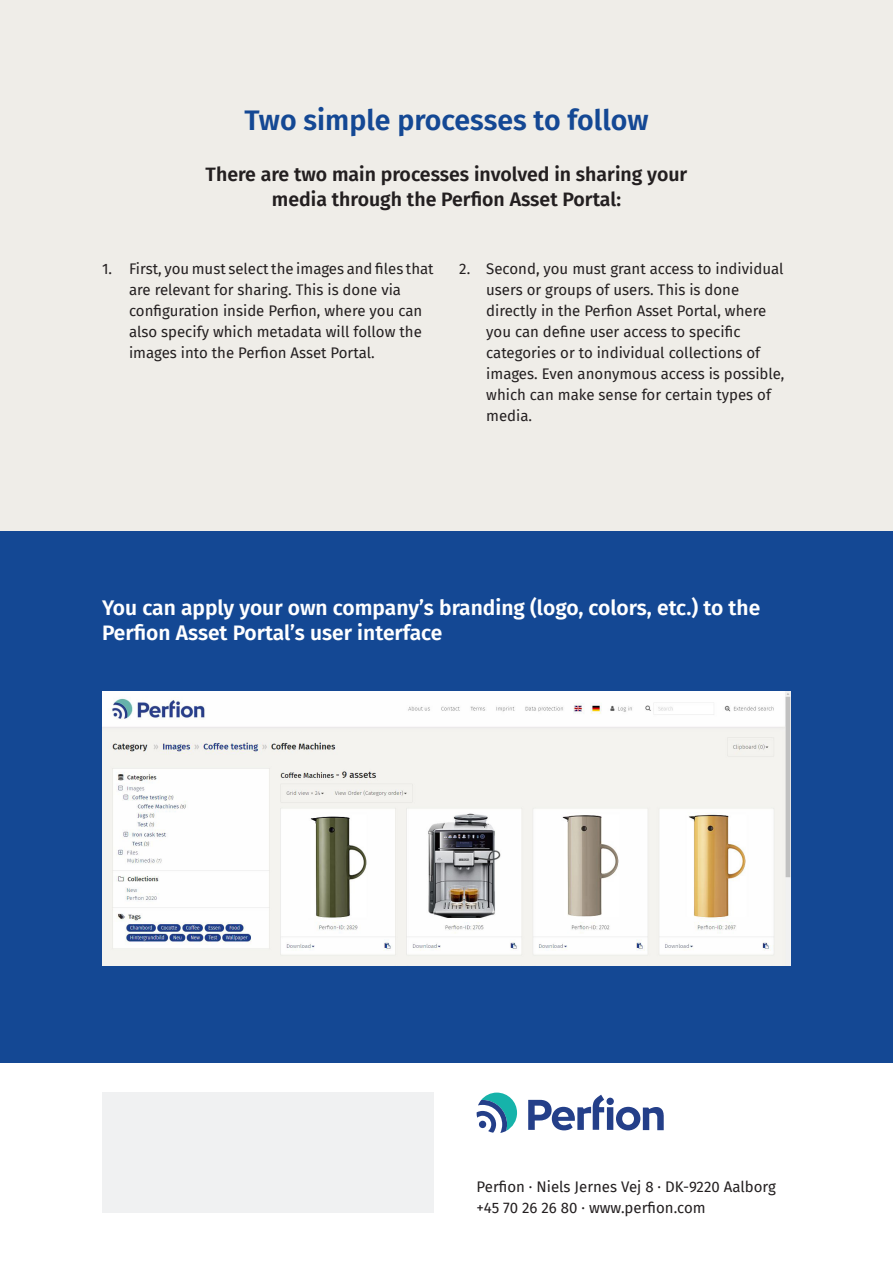
<style>
.page{position:relative;width:893px;height:1263px;background:#fff}
.page>*{position:absolute;margin:0;border:0;box-sizing:border-box;transform-origin:0 0}
.t1{font:600 28.5px "Fira Sans";color:#144894}
.t2{font:600 21px "Fira Sans";color:#fff}
.t3{font:600 19.5px "Fira Sans";color:#231f20}
.t4{font:15px/21px "Fira Sans";color:#231f20}
</style>
<div class="page">
<div style="left:0;top:0;width:893px;height:531px;background:#efede8"></div>
<svg style="left:477px;top:1092px;width:40px;height:41px"></svg>
<svg style="left:528px;top:1095px;width:136px;height:35px"></svg>
<div style="left:102px;top:1092px;width:332px;height:121px;background:#f0f1f2"></div>
<div style="left:0;top:531px;width:893px;height:532px;background:#144894"></div>
<img style="left:102px;top:691px;width:689px;height:274px">
<p class="t1" style="left:245px;top:96px;width:405px">Two simple processes to follow</p>
<p class="t3" style="left:206px;top:158px;width:483px">There are two main processes involved in sharing your</p>
<p class="t3" style="left:272px;top:183px;width:351px">media through the Perfion Asset Portal:</p>
<p class="t4" style="left:129px;top:258px;width:306px;text-indent:-27px">1. First, you must select the images and files that are relevant for sharing. This is done via configuration inside Perfion, where you can also specify which metadata will follow the images into the Perfion Asset Portal.</p>
<p class="t4" style="left:486px;top:258px;width:300px;text-indent:-27px">2. Second, you must grant access to individual users or groups of users. This is done directly in the Perfion Asset Portal, where you can define user access to specific categories or to individual collections of images. Even anonymous access is possible, which can make sense for certain types of media.</p>
<p class="t2" style="left:102px;top:590px;width:660px">You can apply your own company’s branding (logo, colors, etc.) to the</p>
<p class="t2" style="left:102px;top:616px;width:342px">Perfion Asset Portal’s user interface</p>
<p class="t4" style="left:477px;top:1176px;width:301px">Perfion · Niels Jernes Vej 8 · DK-9220 Aalborg</p>
<p class="t4" style="left:477px;top:1197px;width:231px">+45 70 26 26 80 · www.perfion.com</p>
</div>
